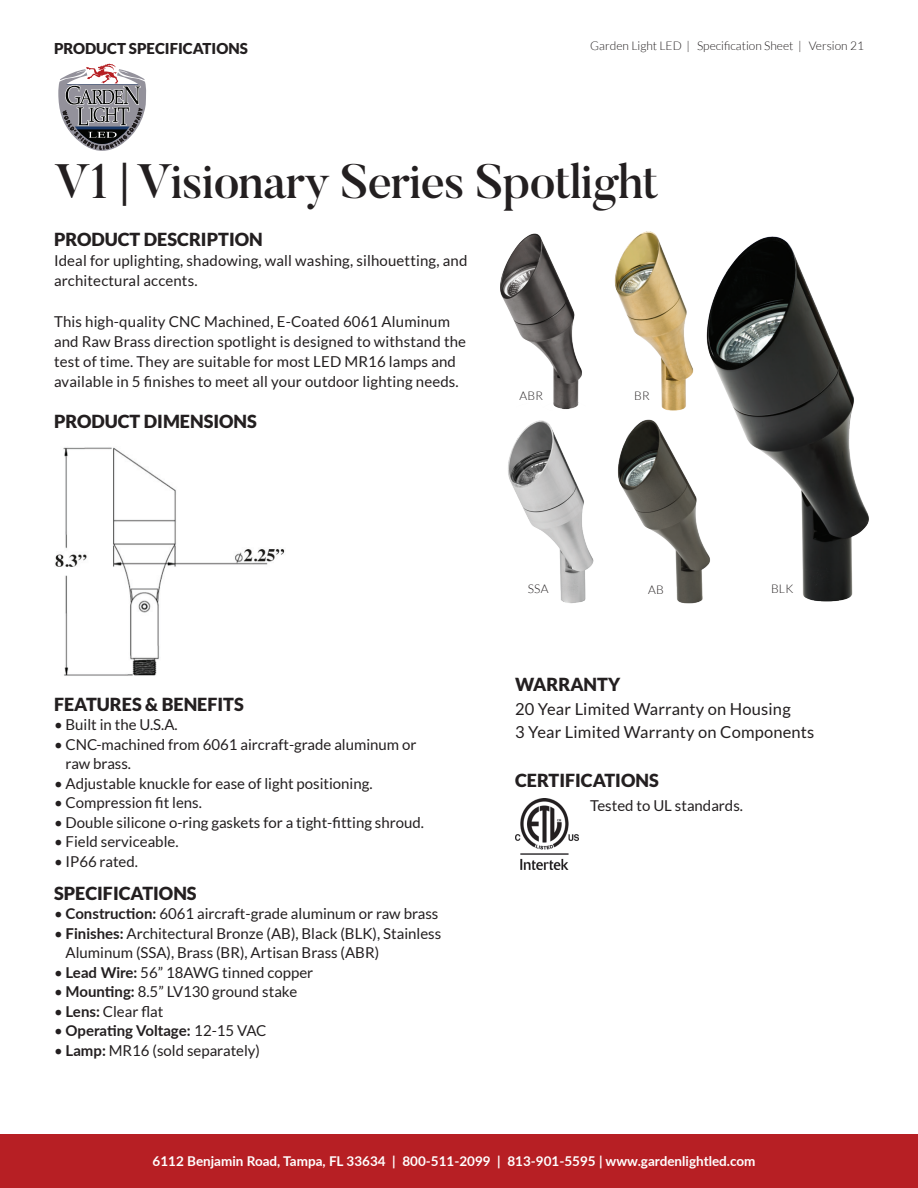
<style>
.page{position:relative;width:918px;height:1188px;background:#fff}
.page>*{position:absolute;margin:0;border:0;box-sizing:border-box;transform-origin:0 0}
.t1{font:500 48px "Butler";letter-spacing:-.02em;color:#231f20}
.t2{font:900 18px "Lato";color:#231f20}
.t3{font:16.5px/22.5px "Lato";letter-spacing:.01em;color:#231f20}
.t4{font:15px/20.2px "Lato";color:#231f20}
.t5{font:700 15px "Lato";color:#231f20}
.t6{font:900 15px "Lato";color:#231f20}
.t7{font:700 13.5px "Lato";color:#fff}
.Body_Text_-_Justifie{font:300 12px "Lato";color:#231f20}
.s1{font-weight:700}
.s2{font-weight:400}
</style>
<div class="page">
<svg style="left:58px;top:64px;width:89px;height:87px"></svg>
<img style="left:515px;top:799px;width:63px;height:70px">
<div style="left:0;top:1134px;width:918px;height:54px;background:#b71f24"></div>
<img style="left:706px;top:237px;width:163px;height:365px">
<img style="left:55px;top:447px;width:230px;height:229px">
<img style="left:618px;top:420px;width:95px;height:183px">
<img style="left:508px;top:420px;width:86px;height:183px">
<img style="left:500px;top:233px;width:82px;height:177px">
<img style="left:614px;top:231px;width:80px;height:180px">
<p class="t6" style="left:54px;top:39px;width:195px">PRODUCT SPECIFICATIONS</p>
<p class="Body_Text_-_Justifie" style="left:590px;top:39px;width:275px">Garden Light LED | Specification Sheet | Version 21</p>
<p class="t1" style="left:54px;top:150px;width:606px">V1 | Visionary Series Spotlight</p>
<p class="t2" style="left:54px;top:228px;width:210px">PRODUCT DESCRIPTION</p>
<p class="t4" style="left:54px;top:250px;width:415px">Ideal for uplighting, shadowing, wall washing, silhouetting, and architectural accents.</p>
<p class="t4" style="left:54px;top:311px;width:414px">This high-quality CNC Machined, E-Coated 6061 Aluminum and Raw Brass direction spotlight is designed to withstand the test of time. They are suitable for most LED MR16 lamps and available in 5 finishes to meet all your outdoor lighting needs.</p>
<p class="t2" style="left:54px;top:411px;width:204px">PRODUCT DIMENSIONS</p>
<p class="Body_Text_-_Justifie" style="left:520px;top:390px;width:25px">ABR</p>
<p class="Body_Text_-_Justifie" style="left:634px;top:390px;width:17px">BR</p>
<p class="t2" style="left:54px;top:693px;width:191px">FEATURES &amp; BENEFITS</p>
<p class="t4" style="left:54px;top:714px;width:125px">• Built in the U.S.A.</p>
<p class="t4" style="left:66px;top:734px;width:353px;line-height:19.5px;text-indent:-12px">• CNC-machined from 6061 aircraft-grade aluminum or raw brass.</p>
<p class="t4" style="left:54px;top:773px;width:320px">• Adjustable knuckle for ease of light positioning.</p>
<p class="t4" style="left:54px;top:792px;width:149px">• Compression fit lens.</p>
<p class="t4" style="left:54px;top:812px;width:372px">• Double silicone o-ring gaskets for a tight-fitting shroud.</p>
<p class="t4" style="left:54px;top:831px;width:126px">• Field serviceable.</p>
<p class="t4" style="left:54px;top:851px;width:86px">• IP66 rated.</p>
<p class="t2" style="left:54px;top:882px;width:144px">SPECIFICATIONS</p>
<p class="t4" style="left:54px;top:903px;width:386px">• <span class="s1">Construction:</span> 6061 aircraft-grade aluminum or raw brass</p>
<p class="t4" style="left:66px;top:923px;width:377px;line-height:19.5px;text-indent:-12px">• <span class="s1">Finishes:</span> Architectural Bronze (AB), Black (BLK), Stainless<br>Aluminum (SSA), Brass (BR), Artisan Brass (ABR)</p>
<p class="t4" style="left:54px;top:962px;width:261px">• <span class="s1">Lead Wire:</span> 56” 18AWG tinned copper</p>
<p class="t4" style="left:54px;top:981px;width:245px">• <span class="s1">Mounting:</span> 8.5” LV130 ground stake</p>
<p class="t4" style="left:54px;top:1001px;width:111px">• <span class="s1">Lens:</span> Clear flat</p>
<p class="t5" style="left:54px;top:1020px;width:214px"><span class="s2">•</span> Operating Voltage: <span class="s2">12-15 VAC</span></p>
<p class="t4" style="left:54px;top:1041px;width:208px">• <span class="s1">Lamp:</span> MR16 (sold separately)</p>
<p class="Body_Text_-_Justifie" style="left:528px;top:582px;width:22px">SSA</p>
<p class="Body_Text_-_Justifie" style="left:648px;top:583px;width:17px">AB</p>
<p class="Body_Text_-_Justifie" style="left:771px;top:582px;width:24px">BLK</p>
<p class="t2" style="left:515px;top:673px;width:107px">WARRANTY</p>
<p class="t3" style="left:515px;top:698px;width:301px">20 Year Limited Warranty on Housing<br>3 Year Limited Warranty on Components</p>
<p class="t2" style="left:515px;top:770px;width:145px">CERTIFICATIONS</p>
<p class="t4" style="left:590px;top:795px;width:154px">Tested to UL standards.</p>
<p class="t7" style="left:153px;top:1152px;width:604px">6112 Benjamin Road, Tampa, FL 33634 | 800-511-2099 | 813-901-5595 | www.gardenlightled.com</p>
</div>
